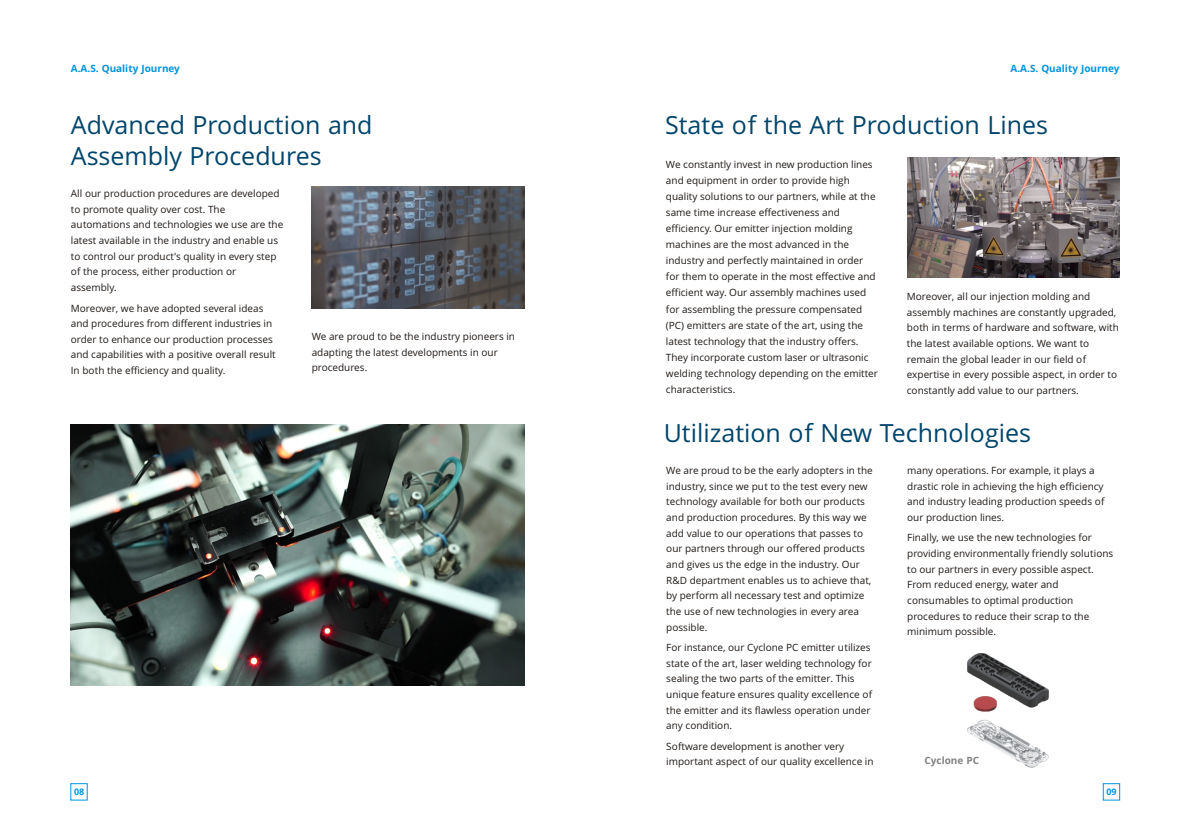
<style>
.page{position:relative;width:1191px;height:837px;background:#fff}
.page>*{position:absolute;margin:0;border:0;box-sizing:border-box;transform-origin:0 0}
.t1{font:25px/30.6px "Open Sans";color:#00456b}
.t2{font:10px/15.7px "Open Sans";color:#1f1a17}
.t3{font:700 10px "Open Sans";color:#0094de}
.t4{font:700 10px "Open Sans";color:#828282}
.t5{font:700 9px "Open Sans";color:#0094de}
</style>
<div class="page">
<img style="left:312px;top:186px;width:213px;height:123px">
<img style="left:70px;top:424px;width:455px;height:262px">
<img style="left:967px;top:653px;width:81px;height:115px">
<img style="left:907px;top:157px;width:212px;height:120px">
<div style="left:1103px;top:783px;width:17px;height:17px;border:1px solid #0094de"></div>
<p class="t3" style="left:71px;top:64px;width:111px">A.A.S. Quality Journey</p>
<h1 class="t1" style="left:71px;top:112px;width:303px">Advanced Production and<br>Assembly Procedures</h1>
<p class="t2" style="left:71px;top:187px;width:214px">All our production procedures are developed to promote quality over cost. The automations and technologies we use are the latest available in the industry and enable us to control our product's quality in every step of the process, either production or assembly.</p>
<p class="t2" style="left:71px;top:301px;width:204px">Moreover, we have adopted several ideas and procedures from different industries in order to enhance our production processes</p>
<p class="t2" style="left:312px;top:330px;width:205px">We are proud to be the industry pioneers in</p>
<p class="t2" style="left:71px;top:348px;width:206px">and capabilities with a positive overall result</p>
<p class="t2" style="left:312px;top:345px;width:188px">adapting the latest developments in our procedures.</p>
<p class="t2" style="left:71px;top:364px;width:156px">In both the efficiency and quality.</p>
<p class="t5" style="left:74px;top:788px;width:12px">08</p>
<p class="t3" style="left:1011px;top:64px;width:111px">A.A.S. Quality Journey</p>
<h1 class="t1" style="left:665px;top:112px;width:384px">State of the Art Production Lines</h1>
<p class="t2" style="left:666px;top:157px;width:211px;line-height:16.1px">We constantly invest in new production lines and equipment in order to provide high quality solutions to our partners, while at the same time increase effectiveness and efficiency. Our emitter injection molding machines are the most advanced in the industry and perfectly maintained in order for them to operate in the most effective and efficient way. Our assembly machines used</p>
<p class="t2" style="left:907px;top:290px;width:185px">Moreover, all our injection molding and</p>
<p class="t2" style="left:666px;top:302px;width:198px">for assembling the pressure compensated</p>
<p class="t2" style="left:907px;top:305px;width:211px">assembly machines are constantly upgraded,</p>
<p class="t2" style="left:666px;top:318px;width:199px">(PC) emitters are state of the art, using the</p>
<p class="t2" style="left:907px;top:321px;width:213px">both in terms of hardware and software, with</p>
<p class="t2" style="left:666px;top:334px;width:194px">latest technology that the industry offers.</p>
<p class="t2" style="left:907px;top:337px;width:184px">the latest available options. We want to</p>
<p class="t2" style="left:666px;top:350px;width:204px">They incorporate custom laser or ultrasonic</p>
<p class="t2" style="left:907px;top:352px;width:181px">remain the global leader in our field of</p>
<p class="t2" style="left:666px;top:366px;width:214px">welding technology depending on the emitter</p>
<p class="t2" style="left:907px;top:368px;width:212px">expertise in every possible aspect, in order to</p>
<p class="t2" style="left:666px;top:382px;width:71px">characteristics.</p>
<p class="t2" style="left:907px;top:384px;width:173px">constantly add value to our partners.</p>
<h1 class="t1" style="left:664px;top:420px;width:369px">Utilization of New Technologies</h1>
<p class="t2" style="left:666px;top:463px;width:208px">We are proud to be the early adopters in the</p>
<p class="t2" style="left:907px;top:463px;width:189px">many operations. For example, it plays a</p>
<p class="t2" style="left:666px;top:479px;width:203px">industry, since we put to the test every new</p>
<p class="t2" style="left:907px;top:479px;width:198px">drastic role in achieving the high efficiency</p>
<p class="t2" style="left:666px;top:495px;width:200px">technology available for both our products</p>
<p class="t2" style="left:907px;top:495px;width:199px">and industry leading production speeds of</p>
<p class="t2" style="left:666px;top:510px;width:202px">and production procedures. By this way we</p>
<p class="t2" style="left:907px;top:510px;width:98px">our production lines.</p>
<p class="t2" style="left:666px;top:526px;width:198px">add value to our operations that passes to</p>
<p class="t2" style="left:907px;top:531px;width:186px">Finally, we use the new technologies for</p>
<p class="t2" style="left:666px;top:542px;width:200px">our partners through our offered products</p>
<p class="t2" style="left:907px;top:547px;width:208px">providing environmentally friendly solutions</p>
<p class="t2" style="left:666px;top:557px;width:195px">and gives us the edge in the industry. Our</p>
<p class="t2" style="left:907px;top:562px;width:188px">to our partners in every possible aspect.</p>
<p class="t2" style="left:666px;top:573px;width:207px">R&amp;D department enables us to achieve that,</p>
<p class="t2" style="left:907px;top:578px;width:153px">From reduced energy, water and</p>
<p class="t2" style="left:666px;top:589px;width:200px">by perform all necessary test and optimize</p>
<p class="t2" style="left:907px;top:594px;width:168px">consumables to optimal production</p>
<p class="t2" style="left:666px;top:604px;width:194px">the use of new technologies in every area</p>
<p class="t2" style="left:907px;top:609px;width:184px">procedures to reduce their scrap to the</p>
<p class="t2" style="left:666px;top:620px;width:43px">possible.</p>
<p class="t2" style="left:907px;top:625px;width:91px">minimum possible.</p>
<p class="t2" style="left:666px;top:641px;width:207px">For instance, our Cyclone PC emitter utilizes state of the art, laser welding technology for sealing the two parts of the emitter. This unique feature ensures quality excellence of the emitter and its flawless operation under any condition.</p>
<p class="t2" style="left:666px;top:739px;width:209px">Software development is another very important aspect of our quality excellence in</p>
<p class="t4" style="left:925px;top:757px;width:56px">Cyclone PC</p>
<p class="t5" style="left:1106px;top:788px;width:12px">09</p>
</div>
